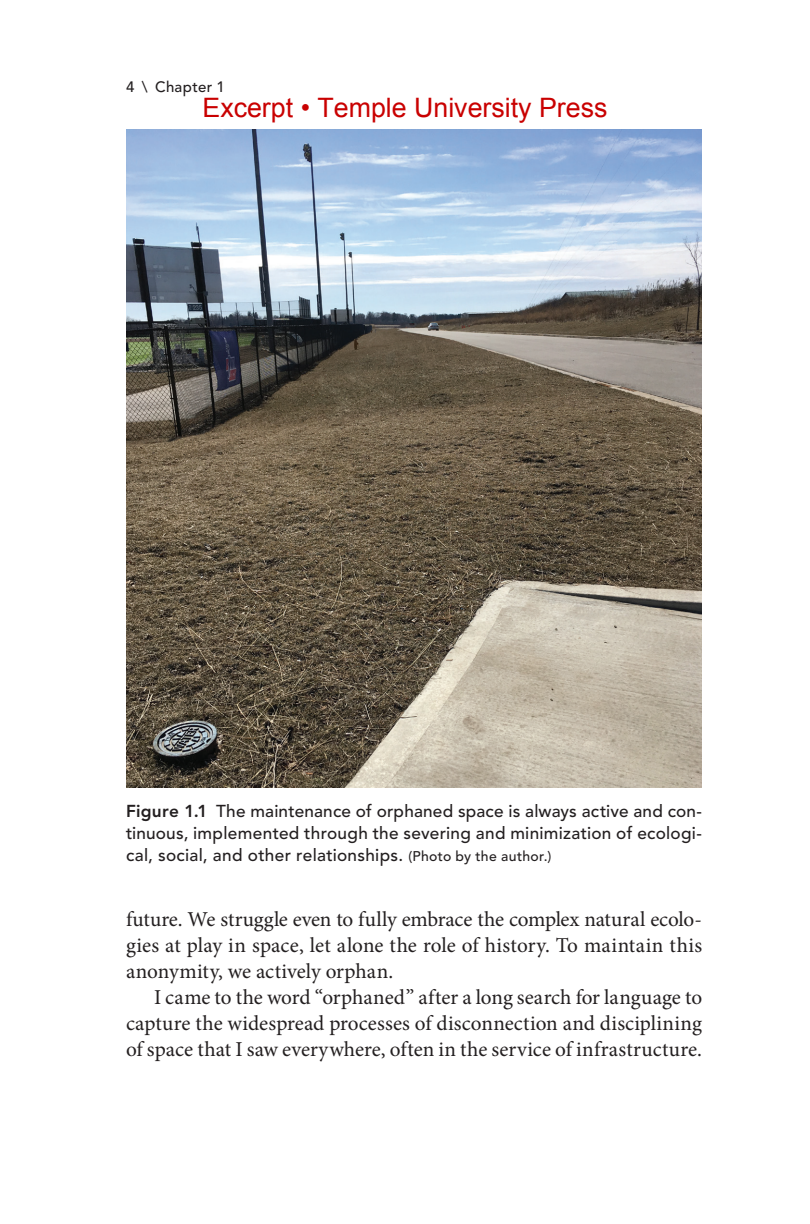
<style>
.page{position:relative;width:810px;height:1224px;background:#fff}
.page>*{position:absolute;margin:0;border:0;box-sizing:border-box;transform-origin:0 0}
.t1{font:26.8px "Arial";color:#c90000}
.t2{font:21.2px/26px "Minion Pro";letter-spacing:.005em;color:#231f20;text-align:justify}
.t3{font:500 17.2px/22px "Avenir LT Std";letter-spacing:.015em;color:#231f20;text-align:justify}
.t4{font:500 15px "Avenir LT Std";letter-spacing:.02em;color:#231f20}
.s1{font-weight:800}
.s2{font-size:14px}
</style>
<div class="page">
<img style="left:126px;top:129px;width:576px;height:658px">
<p class="t4" style="left:126px;top:78px;width:100px">4 \ Chapter 1</p>
<p class="t1" style="left:202px;top:90px;width:406px">Excerpt • Temple University Press</p>
<p class="t3" style="left:126px;top:801px;width:578px"><span class="s1">Figure 1.1</span> The maintenance of orphaned space is always active and con&shy;tinuous, implemented through the severing and minimization of ecologi&shy;cal, social, and other relationships. <span class="s2">(Photo by the author.)</span></p>
<p class="t2" style="left:126px;top:906px;width:578px">future. We struggle even to fully embrace the complex natural ecolo&shy;gies at play in space, let alone the role of history. To maintain this anonymity, we actively orphan.</p>
<p class="t2" style="left:126px;top:984px;width:578px;text-indent:28px">I came to the word “orphaned” after a long search for language to capture the widespread processes of disconnection and disciplining of space that I saw everywhere, often in the service of infrastructure.</p>
</div>
